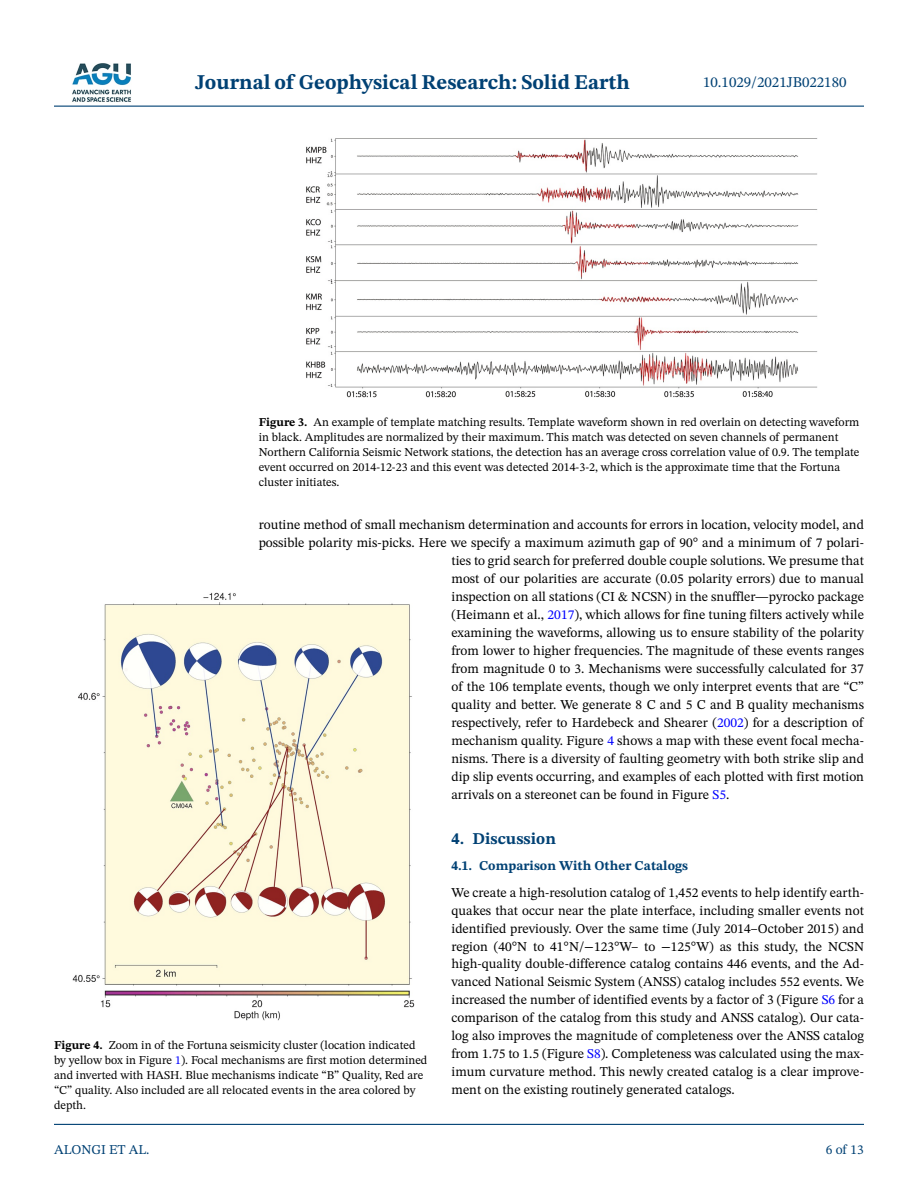
<style>
.page{position:relative;width:918px;height:1188px;background:#fff}
.page>*{position:absolute;margin:0;border:0;box-sizing:border-box;transform-origin:0 0}
.t1{font:700 21px "STIX Two Text";color:#004174}
.t2{font:700 16.5px "STIX Two Text";color:#004174}
.t3{font:15px "STIX Two Text";color:#004174}
.t4{font:13.5px/18px "STIX Two Text";color:#000;text-align:justify}
.t5{font:700 13.5px "STIX Two Text";color:#004174}
.t6{font:13.5px "STIX Two Text";color:#004174}
.t7{font:12px/15px "STIX Two Text";color:#000}
.s1{font-weight:700}
.s2{color:#00f}
</style>
<div class="page">
<hr style="left:54px;top:106px;width:810px;height:1px;background:#004174">
<hr style="left:54px;top:1124px;width:810px;height:1px;background:#004174">
<img style="left:72px;top:63px;width:59px;height:39px">
<img style="left:306px;top:138px;width:511px;height:259px">
<img style="left:73px;top:593px;width:342px;height:428px">
<h1 class="t1" style="left:195px;top:67px;width:436px">Journal of Geophysical Research: Solid Earth</h1>
<p class="t3" style="left:703px;top:72px;width:145px">10.1029/2021JB022180</p>
<p class="t7" style="left:259px;top:414px;width:602px"><span class="s1">Figure 3.</span> An example of template matching results. Template waveform shown in red overlain on detecting waveform in black. Amplitudes are normalized by their maximum. This match was detected on seven channels of permanent Northern California Seismic Network stations, the detection has an average cross correlation value of 0.9. The template event occurred on 2014-12-23 and this event was detected 2014-3-2, which is the approximate time that the Fortuna cluster initiates.</p>
<p class="t4" style="left:259px;top:515px;width:607px">routine method of small mechanism determination and accounts for errors in location, velocity model, and</p>
<p class="t4" style="left:259px;top:533px;width:607px">possible polarity mis-picks. Here we specify a maximum azimuth gap of 90° and a minimum of 7 polari-</p>
<p class="t4" style="left:452px;top:551px;width:414px">ties to grid search for preferred double couple solutions. We presume that</p>
<p class="t4" style="left:452px;top:569px;width:414px">most of our polarities are accurate (0.05 polarity errors) due to manual</p>
<p class="t4" style="left:452px;top:587px;width:414px">inspection on all stations (CI &amp; NCSN) in the snuffler—pyrocko package</p>
<p class="t4" style="left:452px;top:605px;width:414px">(Heimann et al., <span class="s2">2017</span>), which allows for fine tuning filters actively while</p>
<p class="t4" style="left:452px;top:623px;width:414px">examining the waveforms, allowing us to ensure stability of the polarity</p>
<p class="t4" style="left:452px;top:641px;width:414px">from lower to higher frequencies. The magnitude of these events ranges</p>
<p class="t4" style="left:452px;top:659px;width:414px">from magnitude 0 to 3. Mechanisms were successfully calculated for 37</p>
<p class="t4" style="left:452px;top:677px;width:414px">of the 106 template events, though we only interpret events that are “C”</p>
<p class="t4" style="left:452px;top:695px;width:414px">quality and better. We generate 8 C and 5 C and B quality mechanisms</p>
<p class="t4" style="left:452px;top:713px;width:413px">respectively, refer to Hardebeck and Shearer (<span class="s2">2002</span>) for a description of</p>
<p class="t4" style="left:452px;top:731px;width:414px">mechanism quality. Figure <span class="s2">4</span> shows a map with these event focal mecha-</p>
<p class="t4" style="left:452px;top:749px;width:414px">nisms. There is a diversity of faulting geometry with both strike slip and</p>
<p class="t4" style="left:452px;top:767px;width:414px">dip slip events occurring, and examples of each plotted with first motion</p>
<p class="t4" style="left:452px;top:785px;width:279px">arrivals on a stereonet can be found in Figure <span class="s2">S5</span>.</p>
<p class="t2" style="left:452px;top:827px;width:106px">4. Discussion</p>
<p class="t5" style="left:452px;top:855px;width:238px">4.1. Comparison With Other Catalogs</p>
<p class="t4" style="left:452px;top:883px;width:414px">We create a high-resolution catalog of 1,452 events to help identify earth&shy;quakes that occur near the plate interface, including smaller events not identified previously. Over the same time (July 2014–October 2015) and region (40°N to 41°N/−123°W– to −125°W) as this study, the NCSN high-quality double-difference catalog contains 446 events, and the Ad&shy;vanced National Seismic System (ANSS) catalog includes 552 events. We increased the number of identified events by a factor of 3 (Figure <span class="s2">S6</span> for a comparison of the catalog from this study and ANSS catalog). Our cata&shy;log also improves the magnitude of completeness over the ANSS catalog from 1.75 to 1.5 (Figure <span class="s2">S8</span>). Completeness was calculated using the max&shy;imum curvature method. This newly created catalog is a clear improve&shy;ment on the existing routinely generated catalogs.</p>
<p class="t7" style="left:54px;top:1038px;width:375px"><span class="s1">Figure 4.</span> Zoom in of the Fortuna seismicity cluster (location indicated by yellow box in Figure <span class="s2">1</span>). Focal mechanisms are first motion determined and inverted with HASH. Blue mechanisms indicate “B” Quality, Red are “C” quality. Also included are all relocated events in the area colored by depth.</p>
<p class="t6" style="left:54px;top:1140px;width:97px">ALONGI ET AL.</p>
<p class="t6" style="left:826px;top:1140px;width:40px">6 of 13</p>
</div>
